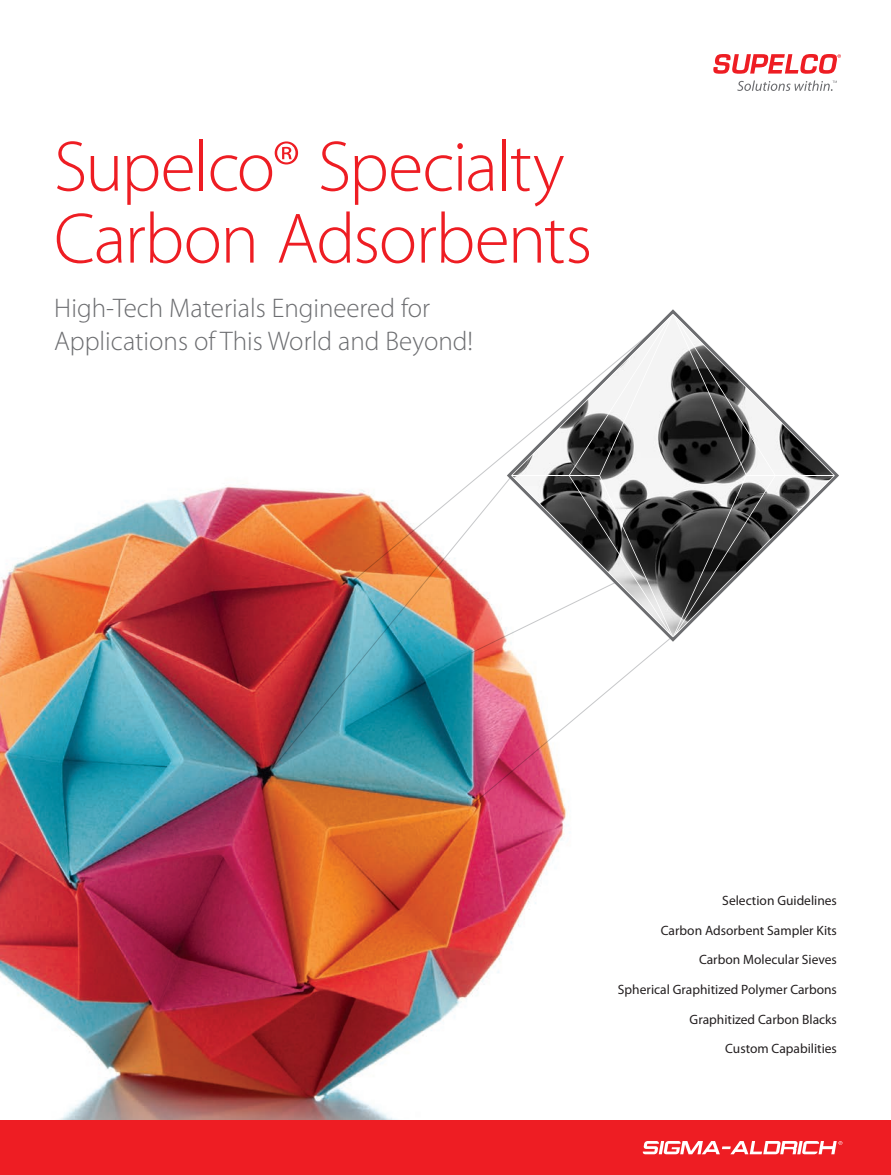
<style>
.page{position:relative;width:891px;height:1175px;background:#fff}
.page>*{position:absolute;margin:0;border:0;box-sizing:border-box;transform-origin:0 0}
.t1{font:300 72px/72px "Myriad Pro";letter-spacing:-.02em;color:#ee1d23}
.t2{font:300 27px/32.4px "Myriad Pro";color:#6c6d70}
.t3{font:13.5px/29.7px "Myriad Pro";color:#231f20;text-align:right}
</style>
<div class="page">
<img style="left:0;top:486px;width:567px;height:634px">
<div style="left:0;top:1120px;width:891px;height:54px;background:#ee1d23"></div>
<svg style="left:643px;top:1141px;width:199px;height:13px"></svg>
<svg style="left:713px;top:54px;width:128px;height:20px"></svg>
<svg style="left:737px;top:80px;width:100px;height:11px"></svg>
<img style="left:270px;top:486px;width:199px;height:285px">
<svg style="left:353px;top:484px;width:116px;height:97px"></svg>
<svg style="left:469px;top:454px;width:195px;height:353px"></svg>
<svg style="left:505px;top:309px;width:334px;height:335px"></svg>
<svg style="left:747px;top:314px;width:88px;height:322px"></svg>
<svg style="left:511px;top:314px;width:88px;height:323px"></svg>
<svg style="left:599px;top:313px;width:148px;height:324px"></svg>
<hr style="left:747px;top:475px;width:87px;height:1px;background:#fff">
<hr style="left:512px;top:475px;width:88px;height:1px;background:#fff">
<h1 class="t1" style="left:54px;top:130px;width:540px">Supelco® Specialty<br>Carbon Adsorbents</h1>
<h2 class="t2" style="left:54px;top:292px;width:421px">High-Tech Materials Engineered for<br>Applications of This World and Beyond!</h2>
<p class="t3" style="left:722px;top:885px;width:116px">Selection Guidelines</p>
<p class="t3" style="left:661px;top:915px;width:178px">Carbon Adsorbent Sampler Kits</p>
<p class="t3" style="left:618px;top:944px;width:221px">Carbon Molecular Sieves<br>Spherical Graphitized Polymer Carbons</p>
<p class="t3" style="left:690px;top:1004px;width:149px">Graphitized Carbon Blacks<br>Custom Capabilities</p>
</div>
